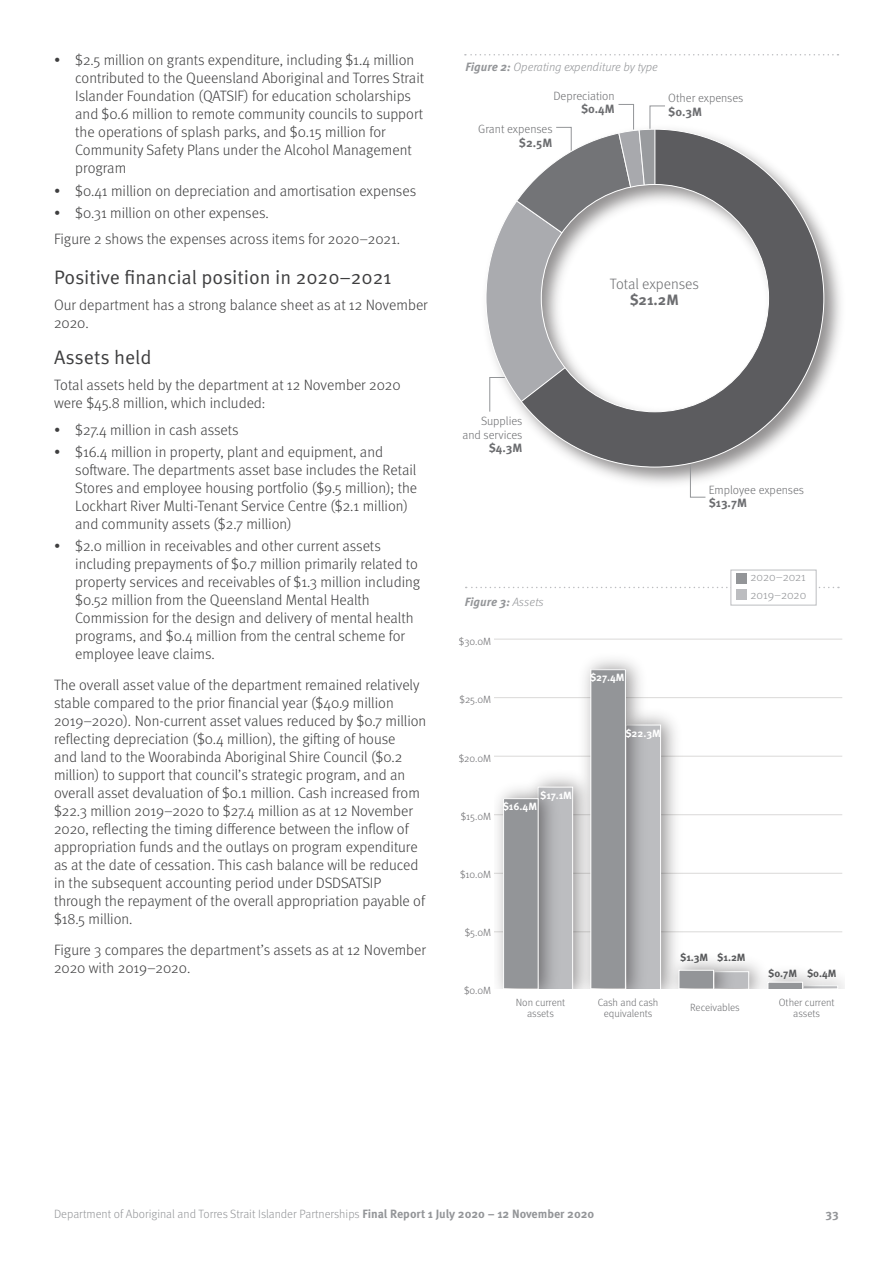
<style>
.page{position:relative;width:893px;height:1263px;background:#fff}
.page>*{position:absolute;margin:0;border:0;box-sizing:border-box;transform-origin:0 0}
.t1{font:19.5px "Meta OT Norm";color:#3e3e3f}
.t2{font:300 15px/18px "Meta OT";color:#3e3e3f}
.t3{font:300 15px/16.5px "Meta OT";letter-spacing:-.005em;color:#6c6d70;text-align:center}
.t4{font:300 12px/18px "Meta OT";color:#939598}
.t5{font:300 12px/13.5px "Meta OT";color:#6c6d70;text-align:right}
.t6{font:italic 300 12px/18px "Meta OT";color:#939598}
.t7{font:italic 700 12px "Meta OT";color:#939598}
.t8{font:700 12px "Meta OT";color:#6c6d70}
.t9{font:700 12px "Meta OT";color:#939598}
.t10{font:300 10.5px/10.5px "Meta OT";color:#6c6d70;text-align:center}
.t11{font:300 10.5px "Meta OT";color:#69696c}
.t12{font:700 10.5px "Meta OT";color:#fff}
.t13{font:700 10.5px "Meta OT";color:#57585a}
.s1{font-weight:700}
.s2{font-weight:300}
</style>
<div class="page">
<svg style="left:466px;top:587px;width:373px;height:1px"></svg>
<div style="left:730px;top:570px;width:86px;height:35px;background:#fff;border:1px solid #bcbdc0"></div>
<div style="left:737px;top:573px;width:10px;height:11px;background:#939598"></div>
<div style="left:736px;top:590px;width:11px;height:10px;background:#bcbdc0"></div>
<hr style="left:494px;top:639px;width:348px;height:1px;background:#dad9d8">
<hr style="left:494px;top:697px;width:348px;height:1px;background:#dad9d8">
<hr style="left:494px;top:756px;width:348px;height:1px;background:#dad9d8">
<hr style="left:494px;top:814px;width:348px;height:1px;background:#dad9d8">
<hr style="left:494px;top:873px;width:348px;height:1px;background:#dad9d8">
<hr style="left:494px;top:931px;width:348px;height:1px;background:#dad9d8">
<img style="left:661px;top:716px;width:27px;height:231px">
<svg style="left:768px;top:982px;width:70px;height:6px"></svg>
<img style="left:661px;top:947px;width:80px;height:41px">
<svg style="left:679px;top:970px;width:70px;height:18px"></svg>
<img style="left:572px;top:659px;width:65px;height:329px">
<svg style="left:590px;top:669px;width:71px;height:319px;background:#aaabad"></svg>
<svg style="left:503px;top:787px;width:70px;height:201px;background:#a7a8aa"></svg>
<img style="left:592px;top:233px;width:249px;height:252px">
<svg style="left:465px;top:54px;width:373px;height:2px"></svg>
<svg style="left:690px;top:468px;width:16px;height:29px"></svg>
<svg style="left:486px;top:129px;width:338px;height:339px"></svg>
<p class="t2" style="left:75px;top:51px;width:350px;text-indent:-21px">• $2.5 million on grants expenditure, including $1.4 million contributed to the Queensland Aboriginal and Torres Strait Islander Foundation (QATSIF) for education scholarships and $0.6 million to remote community councils to support the operations of splash parks, and $0.15 million for Community Safety Plans under the Alcohol Management program</p>
<p class="t2" style="left:54px;top:182px;width:364px">• $0.41 million on depreciation and amortisation expenses</p>
<p class="t2" style="left:54px;top:200px;width:348px;line-height:26.5px">• $0.31 million on other expenses.<br>Figure 2 shows the expenses across items for 2020–2021.</p>
<h1 class="t1" style="left:54px;top:265px;width:339px">Positive fnancial position in 2020–2021</h1>
<p class="t2" style="left:54px;top:296px;width:375px">Our department has a strong balance sheet as at 12 November<br>2020.</p>
<h1 class="t1" style="left:54px;top:345px;width:99px">Assets held</h1>
<p class="t2" style="left:54px;top:376px;width:348px">Total assets held by the department at 12 November 2020 were $45.8 million, which included:</p>
<p class="t2" style="left:54px;top:421px;width:186px">• $27.4 million in cash assets</p>
<p class="t2" style="left:75px;top:443px;width:343px;text-indent:-21px">• $16.4 million in property, plant and equipment, and sofware. The departments asset base includes the Retail Stores and employee housing portfolio ($9.5 million); the Lockhart River Multi-Tenant Service Centre ($2.1 million) and community assets ($2.7 million)</p>
<p class="t2" style="left:75px;top:537px;width:347px;text-indent:-21px">• $2.0 million in receivables and other current assets including prepayments of $0.7 million primarily related to property services and receivables of $1.3 million including $0.52 million from the Queensland Mental Health Commission for the design and delivery of mental health programs, and $0.4 million from the central scheme for employee leave claims.</p>
<p class="t2" style="left:54px;top:676px;width:374px">The overall asset value of the department remained relatively stable compared to the prior fnancial year ($40.9 million 2019–2020). Non-current asset values reduced by $0.7 million reflecting depreciation ($0.4 million), the gifing of house<br>and land to the Woorabinda Aboriginal Shire Council ($0.2 million) to support that council’s strategic program, and an overall asset devaluation of $0.1 million. Cash increased from $22.3 million 2019–2020 to $27.4 million as at 12 November 2020, reflecting the timing diference between the inflow of appropriation funds and the outlays on program expenditure as at the date of cessation. This cash balance will be reduced in the subsequent accounting period under DSDSATSIP through the repayment of the overall appropriation payable of $18.5 million.</p>
<p class="t2" style="left:54px;top:941px;width:373px">Figure 3 compares the department’s assets as at 12 November<br>2020 with 2019–2020.</p>
<p class="t6" style="left:466px;top:58px;width:194px"><span class="s1">Figure 2:</span> Operating expenditure by type</p>
<p class="t5" style="left:553px;top:89px;width:63px">Depreciation <span class="s1">$0.4M</span></p>
<p class="t5" style="left:668px;top:92px;width:77px;text-align:left">Other expenses <span class="s1">$0.3M</span></p>
<p class="t5" style="left:478px;top:122px;width:76px">Grant expenses <span class="s1">$2.5M</span></p>
<p class="t3" style="left:610px;top:275px;width:91px">Total expenses <span class="s1">$21.2M</span></p>
<p class="t5" style="left:462px;top:415px;width:61px">Supplies and services <span class="s1">$4.3M</span></p>
<p class="t5" style="left:709px;top:483px;width:97px">Employee expenses</p>
<p class="t8" style="left:709px;top:496px;width:40px">$13.7M</p>
<p class="t7" style="left:465px;top:595px;width:80px">Figure 3: <span class="s2">Assets</span></p>
<p class="t11" style="left:459px;top:635px;width:34px">$30.0M</p>
<p class="t11" style="left:460px;top:693px;width:33px">$25.0M</p>
<p class="t11" style="left:459px;top:752px;width:34px">$20.0M</p>
<p class="t11" style="left:461px;top:810px;width:32px">$15.0M</p>
<p class="t12" style="left:540px;top:789px;width:33px">$17.1M</p>
<p class="t12" style="left:503px;top:800px;width:36px">$16.4M</p>
<p class="t12" style="left:590px;top:671px;width:36px">$27.4M</p>
<p class="t12" style="left:625px;top:727px;width:37px">$22.3M</p>
<p class="t11" style="left:460px;top:868px;width:33px">$10.0M</p>
<p class="t11" style="left:465px;top:926px;width:28px">$5.0M</p>
<p class="t11" style="left:464px;top:984px;width:29px">$0.0M</p>
<p class="t4" style="left:751px;top:568px;width:57px">2020 2021<br>2019 2020</p>
<p class="t6" style="left:774px;top:568px;width:10px">– –</p>
<p class="t13" style="left:680px;top:951px;width:67px">$1.3M $1.2M</p>
<p class="t13" style="left:768px;top:966px;width:70px">$0.7M $0.4M</p>
<p class="t10" style="left:516px;top:997px;width:51px">Non current assets</p>
<p class="t10" style="left:598px;top:997px;width:62px">Cash and cash equivalents</p>
<p class="t10" style="left:690px;top:1003px;width:51px">Receivables</p>
<p class="t10" style="left:779px;top:997px;width:57px">Other current assets</p>
<p class="t4" style="left:54px;top:1205px;width:542px">Department of Aboriginal and Torres Strait Islander Partnerships <span class="s1">Final Report 1 July 2020 – 12 November 2020</span></p>
<p class="t9" style="left:826px;top:1206px;width:15px">33</p>
</div>
